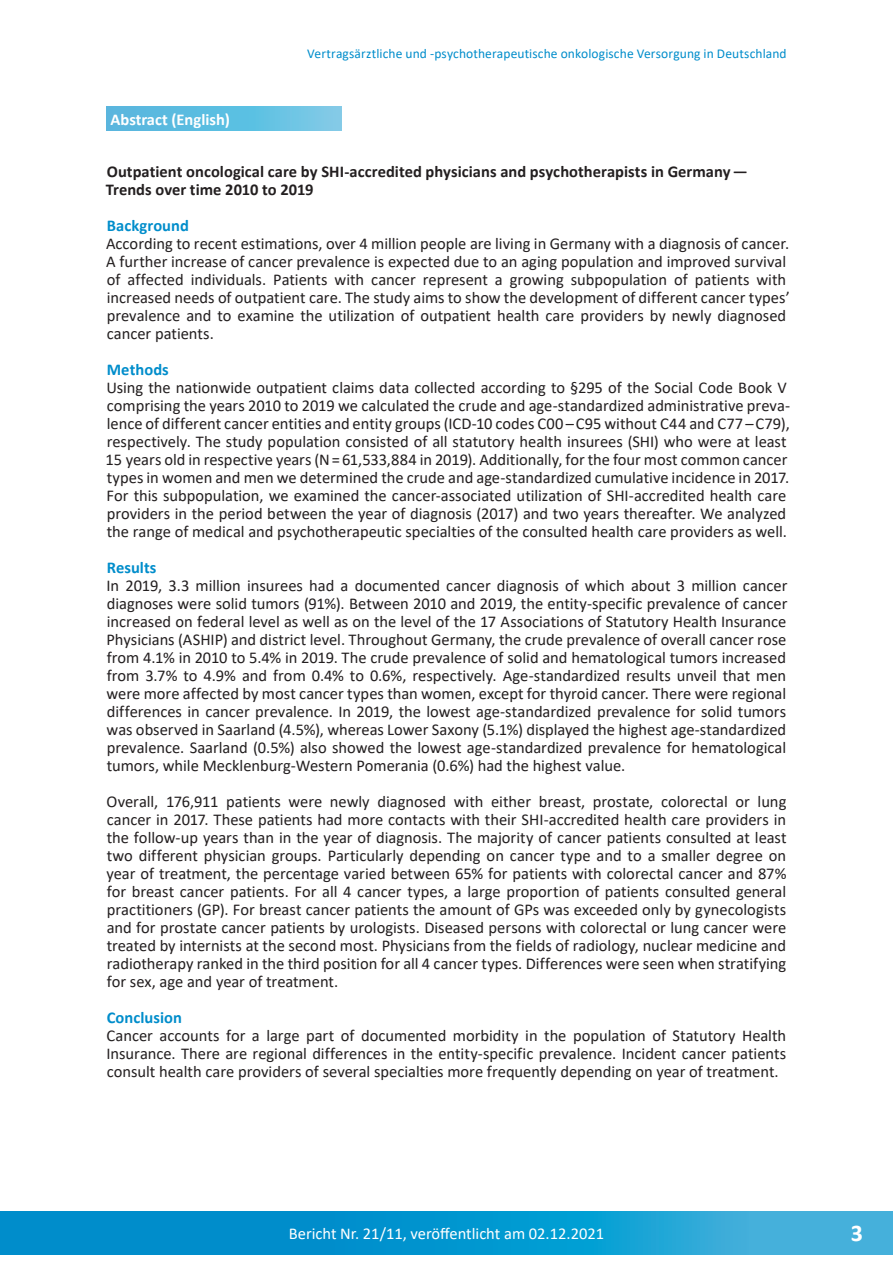
<style>
.page{position:relative;width:893px;height:1263px;background:#fff}
.page>*{position:absolute;margin:0;border:0;box-sizing:border-box;transform-origin:0 0}
.t1{font:700 24px "Calibri";color:#fff}
.Fließtext_en{font:16.5px/18px "Calibri";color:#231f20;text-align:justify}
.Titel_des_Berichts_e{font:700 16.5px/18px "Calibri";color:#231f20}
.t2{font:16.5px "Calibri";color:#fff}
.Zwischenüberschrift{font:700 16.5px "Calibri";letter-spacing:.005em;color:#008dcb}
.t3{font:700 16.5px "Calibri";color:#fff}
.t4{font:13.5px "Calibri";letter-spacing:.01em;color:#008dcb}
</style>
<div class="page">
<svg style="left:0;top:1212px;width:893px;height:42px;background:#119ad1"></svg>
<svg style="left:106px;top:106px;width:236px;height:25px;background:#62bfe1"></svg>
<p class="t4" style="left:307px;top:44px;width:481px">Vertragsärztliche und -psychotherapeutische onkologische Versorgung in Deutschland</p>
<p class="t3" style="left:111px;top:107px;width:121px">Abstract (English)</p>
<p class="Titel_des_Berichts_e" style="left:106px;top:163px;width:643px">Outpatient oncological care by SHI-accredited physicians and psychotherapists in Germany —<br>Trends over time 2010 to 2019</p>
<p class="Zwischenüberschrift" style="left:107px;top:214px;width:84px">Background</p>
<p class="Fließtext_en" style="left:106px;top:234px;width:685px;text-align:left">According to recent estimations, over 4 million people are living in Germany with a diagnosis of cancer.<br>A further increase of cancer prevalence is expected due to an aging population and improved survival of affected individuals. Patients with cancer represent a growing subpopulation of patients with increased needs of outpatient care. The study aims to show the development of different cancer types’ prevalence and to examine the utilization of outpatient health care providers by newly diagnosed cancer patients.</p>
<p class="Zwischenüberschrift" style="left:107px;top:358px;width:64px">Methods</p>
<p class="Fließtext_en" style="left:105px;top:378px;width:686px;text-align:left">Using the nationwide outpatient claims data collected according to §295 of the Social Code Book V comprising the years 2010 to 2019 we calculated the crude and age-standardized administrative preva&shy;lence of different cancer entities and entity groups (ICD-10 codes C00 – C95 without C44 and C77 – C79), respectively. The study population consisted of all statutory health insurees (SHI) who were at least 15 years old in respective years (N = 61,533,884 in 2019). Additionally, for the four most common cancer types in women and men we determined the crude and age-standardized cumulative incidence in 2017.<br>For this subpopulation, we examined the cancer-associated utilization of SHI-accredited health care providers in the period between the year of diagnosis (2017) and two years thereafter. We analyzed the range of medical and psychotherapeutic specialties of the consulted health care providers as well.</p>
<p class="Zwischenüberschrift" style="left:107px;top:556px;width:51px">Results</p>
<p class="Fließtext_en" style="left:107px;top:576px;width:682px">In 2019, 3.3 million insurees had a documented cancer diagnosis of which about 3 million cancer diagnoses were solid tumors (91%). Between 2010 and 2019, the entity-specific prevalence of cancer increased on federal level as well as on the level of the 17 Associations of Statutory Health Insurance Physicians (ASHIP) and district level. Throughout Germany, the crude prevalence of overall cancer rose from 4.1% in 2010 to 5.4% in 2019. The crude prevalence of solid and hematological tumors increased from 3.7% to 4.9% and from 0.4% to 0.6%, respectively. Age-standardized results unveil that men were more affected by most cancer types than women, except for thyroid cancer. There were regional differences in cancer prevalence. In 2019, the lowest age-standardized prevalence for solid tumors was observed in Saarland (4.5%), whereas Lower Saxony (5.1%) displayed the highest age-standardized prevalence. Saarland (0.5%) also showed the lowest age-standardized prevalence for hematological tumors, while Mecklenburg-Western Pomerania (0.6%) had the highest value.</p>
<p class="Fließtext_en" style="left:107px;top:792px;width:682px">Overall, 176,911 patients were newly diagnosed with either breast, prostate, colorectal or lung cancer in 2017. These patients had more contacts with their SHI-accredited health care providers in the follow-up years than in the year of diagnosis. The majority of cancer patients consulted at least two different physician groups. Particularly depending on cancer type and to a smaller degree on year of treatment, the percentage varied between 65% for patients with colorectal cancer and 87% for breast cancer patients. For all 4 cancer types, a large proportion of patients consulted general practitioners (GP). For breast cancer patients the amount of GPs was exceeded only by gynecologists and for prostate cancer patients by urologists. Diseased persons with colorectal or lung cancer were treated by internists at the second most. Physicians from the fields of radiology, nuclear medicine and radiotherapy ranked in the third position for all 4 cancer types. Differences were seen when stratifying for sex, age and year of treatment.</p>
<p class="Zwischenüberschrift" style="left:107px;top:1006px;width:77px">Conclusion</p>
<p class="Fließtext_en" style="left:107px;top:1026px;width:681px">Cancer accounts for a large part of documented morbidity in the population of Statutory Health Insurance. There are regional differences in the entity-specific prevalence. Incident cancer patients consult health care providers of several specialties more frequently depending on year of treatment.</p>
<p class="t2" style="left:289px;top:1222px;width:317px">Bericht Nr. 21/11, veröffentlicht am 02.12.2021</p>
<h1 class="t1" style="left:851px;top:1216px;width:14px">3</h1>
</div>
